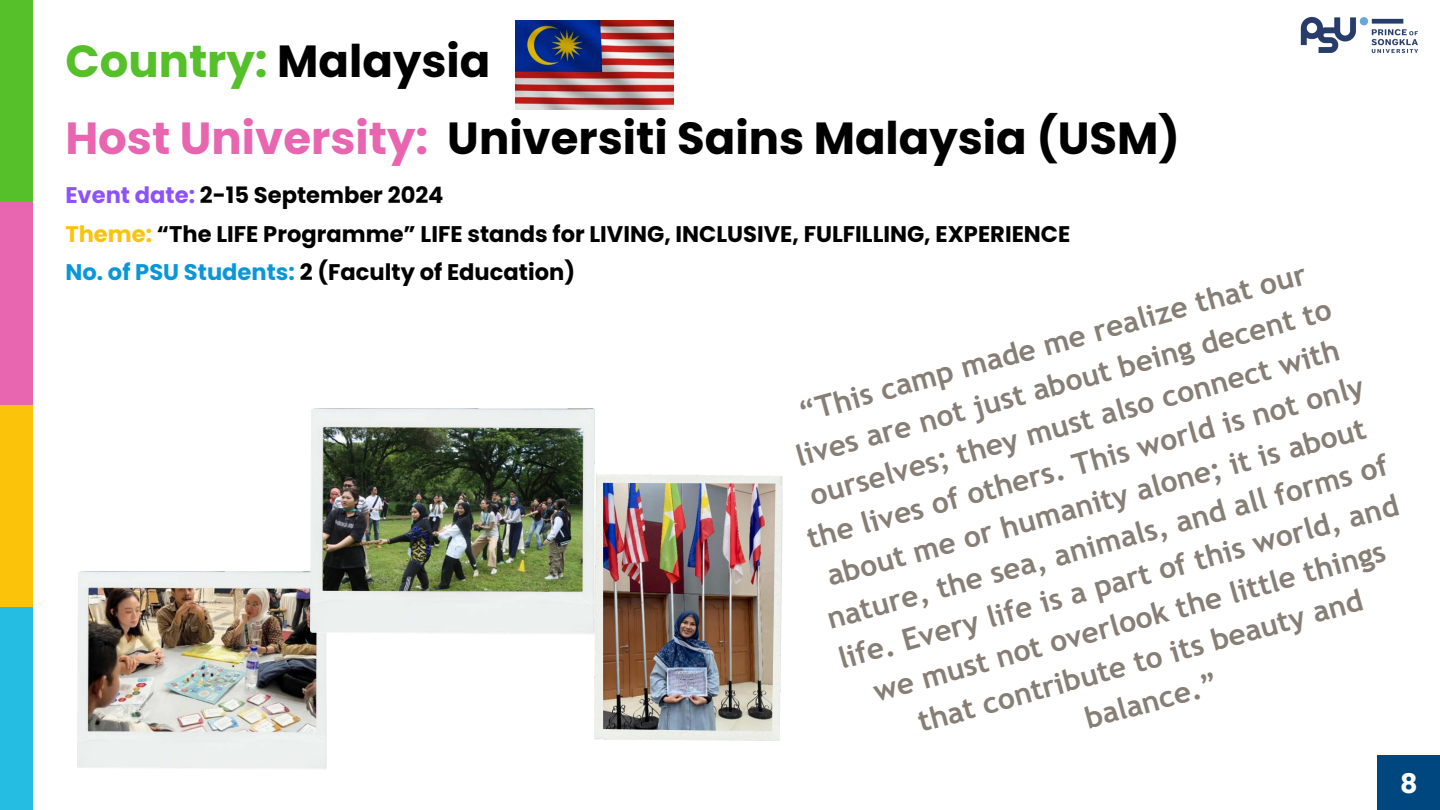
<style>
.page{position:relative;width:1440px;height:810px;background:#fff}
.page>*{position:absolute;margin:0;border:0;box-sizing:border-box;transform-origin:0 0}
.t1{font:700 45px "Poppins";color:#000}
.t2{font:700 45px "Poppins";color:#56c02b}
.t3{font:700 30px/41.3px "Trebuchet MS";color:#877e75;text-align:center}
.t4{font:700 27px "Poppins";color:#fff}
.t5{font:700 22.6px "Poppins";color:#000}
.s1{color:#000}
.s2{color:#e866b0}
.s3{color:#8c52ff}
.s4{color:#fcc30b}
.s5{color:#0a97d9}
</style>
<div class="page">
<div style="left:0;top:0;width:32px;height:202px;background:#56c02b"></div>
<div style="left:0;top:202px;width:32px;height:203px;background:#e866b0"></div>
<div style="left:0;top:405px;width:32px;height:202px;background:#fcc30b"></div>
<div style="left:0;top:607px;width:32px;height:203px;background:#26bde2"></div>
<img style="left:1300px;top:16px;width:118px;height:38px">
<img style="left:77px;top:571px;width:249px;height:198px">
<img style="left:311px;top:409px;width:284px;height:225px">
<img style="left:595px;top:475px;width:188px;height:265px">
<img style="left:603px;top:483px;width:172px;height:248px">
<div style="left:1378px;top:755px;width:62px;height:55px;background:#00467f"></div>
<img style="left:516px;top:21px;width:157px;height:88px">
<p class="t2" style="left:65px;top:30px;width:426px">Country: <span class="s1">Malaysia</span></p>
<p class="t1" style="left:65px;top:107px;width:1116px"><span class="s2">Host University:</span> Universiti Sains Malaysia (USM)</p>
<p class="t5" style="left:65px;top:180px;width:380px"><span class="s3">Event date:</span> 2-15 September 2024</p>
<p class="t5" style="left:65px;top:218px;width:1006px"><span class="s4">Theme:</span> “The LIFE Programme” LIFE stands for LIVING, INCLUSIVE, FULFILLING, EXPERIENCE</p>
<p class="t5" style="left:65px;top:256px;width:511px"><span class="s5">No. of PSU Students:</span> 2 (Faculty of Education)</p>
<p class="t3" style="left:768px;top:397px;width:582px;rotate:-15deg">“This camp made me realize that our lives are not just about being decent to ourselves; they must also connect with the lives of others. This world is not only about me or humanity alone; it is about nature, the sea, animals, and all forms of life. Every life is a part of this world, and we must not overlook the little things that contribute to its beauty and balance.”</p>
<p class="t4" style="left:1400px;top:765px;width:19px">8</p>
</div>
